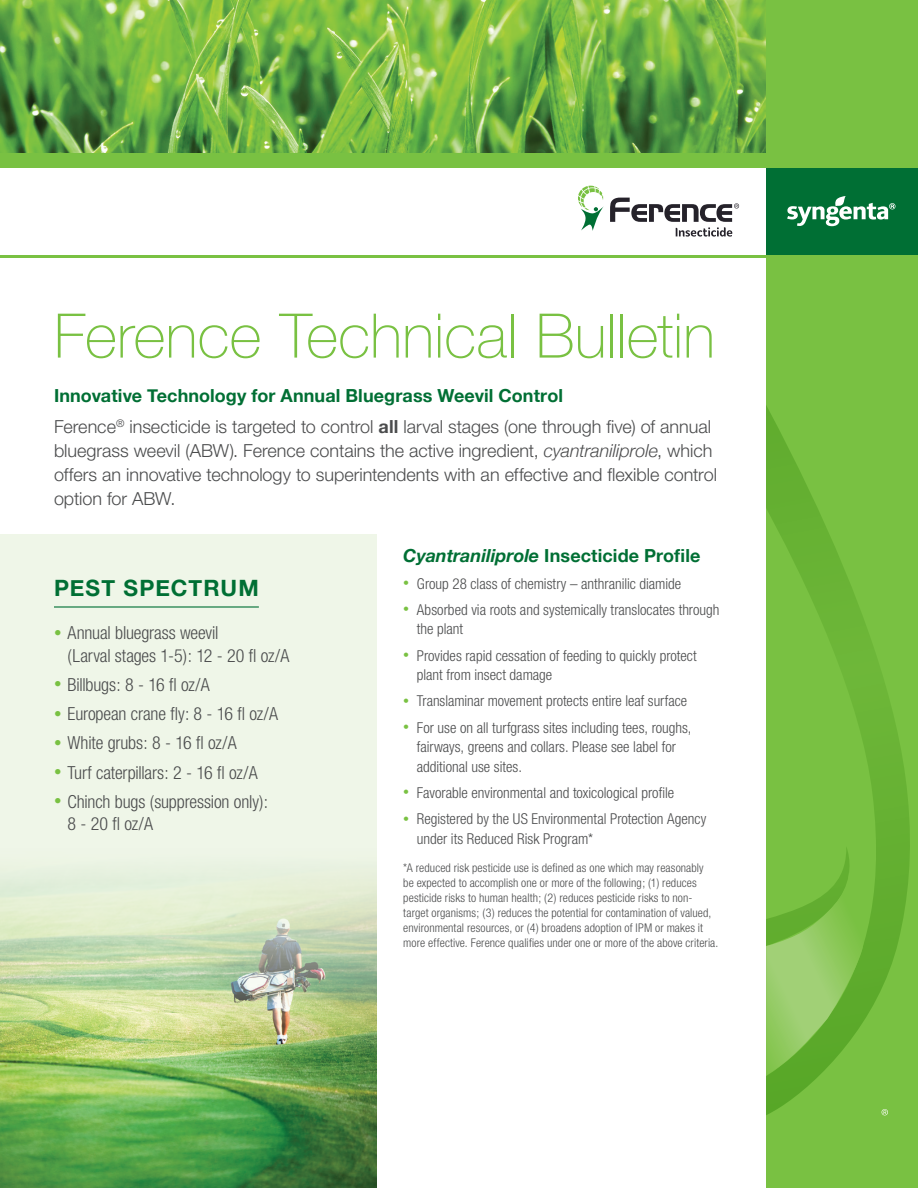
<style>
.page{position:relative;width:918px;height:1188px;background:#fff}
.page>*{position:absolute;margin:0;border:0;box-sizing:border-box;transform-origin:0 0}
.t1{font:100 61.5px "Helvetica Neue";color:#79c142}
.t2{font:700 22.5px "Helvetica Neue";letter-spacing:.045em;color:#006f34}
.t3{font:300 18px/24px "Helvetica Neue";color:#4b4c4d}
.t4{font:300 condensed 18px/22.5px "Helvetica Neue";letter-spacing:-.01em;color:#4b4c4d}
.t5{font:700 18px "Helvetica Neue";letter-spacing:.005em;color:#006f34}
.t6{font:300 condensed 15px/19.5px "Helvetica Neue";color:#4b4c4d}
.t7{font:300 condensed 12px/15px "Helvetica Neue";letter-spacing:.01em;color:#4b4c4d}
.s1{font-weight:700;color:#006f34}
.s2{font-weight:700}
.s3{font-style:italic}
.s4{font-size:15px;color:#79c142}
.s5{font-size:12px;color:#79c142}
</style>
<div class="page">
<div style="left:0;top:534px;width:376px;height:654px;background:#eff6e8"></div>
<img style="left:0;top:872px;width:376px;height:316px">
<hr style="left:54px;top:606px;width:205px;height:2px;background:#006f34">
<img style="left:0;top:0;width:766px;height:153px">
<div style="left:766px;top:0;width:152px;height:1188px;background:#79c142"></div>
<svg style="left:766px;top:405px;width:144px;height:711px"></svg>
<div style="left:766px;top:167px;width:152px;height:88px;background:#006f34"></div>
<div style="left:0;top:153px;width:918px;height:14px;background:#79c142"></div>
<svg style="left:787px;top:196px;width:108px;height:30px"></svg>
<hr style="left:0;top:255px;width:766px;height:3px;background:#79c142">
<svg style="left:578px;top:186px;width:26px;height:45px"></svg>
<svg style="left:610px;top:198px;width:129px;height:38px"></svg>
<svg style="left:766px;top:873px;width:102px;height:202px"></svg>
<svg style="left:882px;top:1109px;width:6px;height:6px"></svg>
<h1 class="t1" style="left:54px;top:289px;width:663px">Ference Technical Bulletin</h1>
<p class="t3" style="left:54px;top:380px;width:659px;line-height:30.8px"><span class="s1">Innovative Technology for Annual Bluegrass Weevil Control<br></span>Ference<sup>®</sup> insecticide is targeted to control <span class="s2">all</span> larval stages (one through five) of annual</p>
<p class="t3" style="left:54px;top:438px;width:665px">bluegrass weevil (ABW). Ference contains the active ingredient, <span class="s3">cyantraniliprole</span>, which offers an innovative technology to superintendents with an effective and flexible control option for ABW.</p>
<h2 class="t2" style="left:54px;top:571px;width:206px">PEST SPECTRUM</h2>
<p class="t4" style="left:68px;top:621px;width:223px;text-indent:-14px"><span class="s4">•</span> Annual bluegrass weevil<br>(Larval stages 1-5): 12 - 20 fl oz/A</p>
<p class="t4" style="left:54px;top:673px;width:157px"><span class="s4">•</span> Billbugs: 8 - 16 fl oz/A</p>
<p class="t4" style="left:54px;top:702px;width:226px"><span class="s4">•</span> European crane fly: 8 - 16 fl oz/A</p>
<p class="t4" style="left:54px;top:732px;width:184px"><span class="s4">•</span> White grubs: 8 - 16 fl oz/A</p>
<p class="t4" style="left:54px;top:761px;width:205px"><span class="s4">•</span> Turf caterpillars: 2 - 16 fl oz/A</p>
<p class="t4" style="left:68px;top:790px;width:202px;text-indent:-14px"><span class="s4">•</span> Chinch bugs (suppression only):<br>8 - 20 fl oz/A</p>
<p class="t5" style="left:403px;top:542px;width:299px"><span class="s3">Cyantraniliprole</span> Insecticide Profile</p>
<p class="t6" style="left:403px;top:573px;width:279px"><span class="s5">•</span> Group 28 class of chemistry – anthranilic diamide</p>
<p class="t6" style="left:417px;top:600px;width:304px;text-indent:-14px"><span class="s5">•</span> Absorbed via roots and systemically translocates through the plant</p>
<p class="t6" style="left:417px;top:645px;width:281px;text-indent:-14px"><span class="s5">•</span> Provides rapid cessation of feeding to quickly protect plant from insect damage</p>
<p class="t6" style="left:403px;top:691px;width:285px"><span class="s5">•</span> Translaminar movement protects entire leaf surface</p>
<p class="t6" style="left:417px;top:717px;width:276px;text-indent:-14px"><span class="s5">•</span> For use on all turfgrass sites including tees, roughs, fairways, greens and collars. Please see label for additional use sites.</p>
<p class="t6" style="left:403px;top:783px;width:272px"><span class="s5">•</span> Favorable environmental and toxicological profile</p>
<p class="t6" style="left:417px;top:809px;width:291px;text-indent:-14px"><span class="s5">•</span> Registered by the US Environmental Protection Agency under its Reduced Risk Program*</p>
<p class="t7" style="left:403px;top:860px;width:317px">*A reduced risk pesticide use is defined as one which may reasonably<br>be expected to accomplish one or more of the following; (1) reduces pesticide risks to human health; (2) reduces pesticide risks to non&shy;target organisms; (3) reduces the potential for contamination of valued, environmental resources, or (4) broadens adoption of IPM or makes it more effective. Ference qualifies under one or more of the above criteria.</p>
</div>
